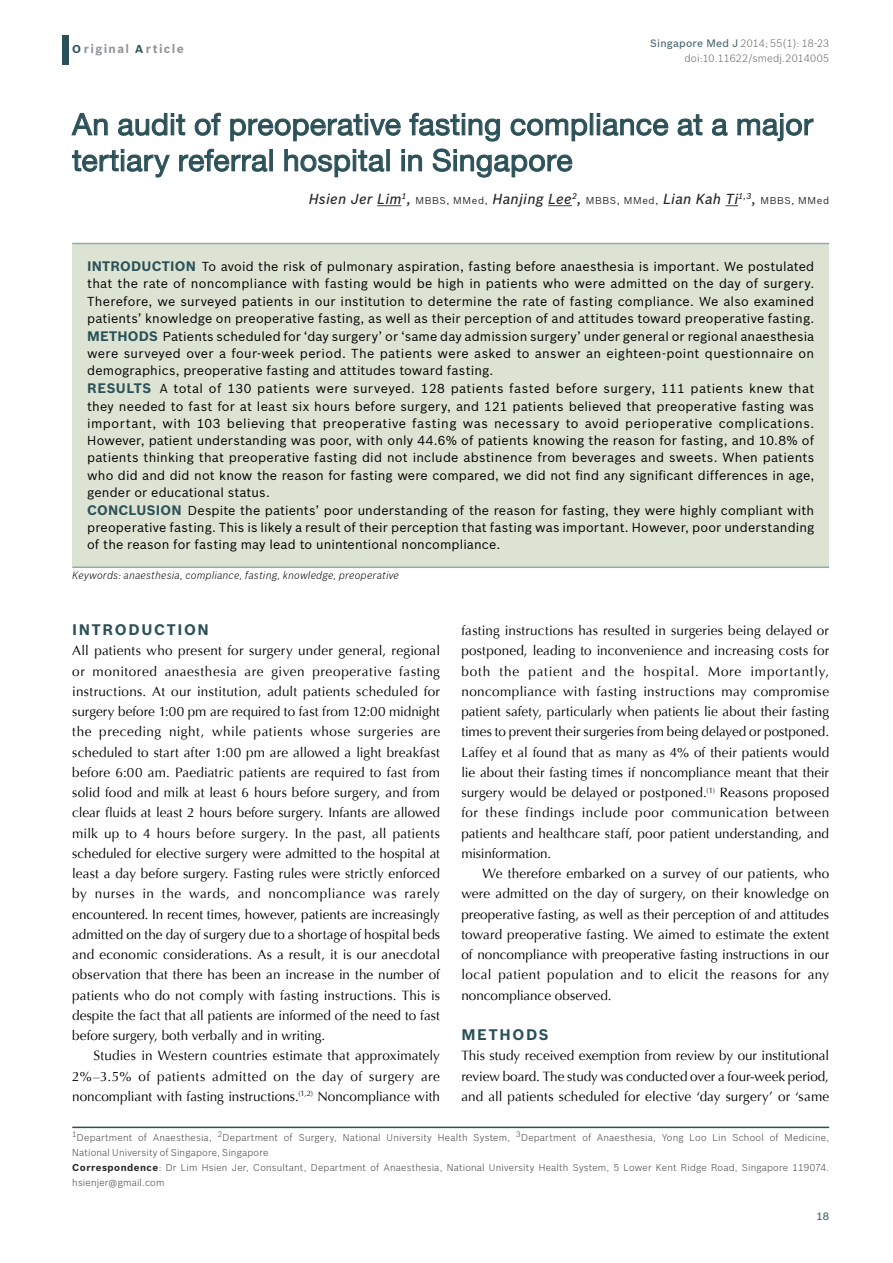
<style>
.page{position:relative;width:893px;height:1263px;background:#fff}
.page>*{position:absolute;margin:0;border:0;box-sizing:border-box;transform-origin:0 0}
.t1{font:30px/36px "Helvetica Neue";letter-spacing:.015em;color:#2b5057}
.t2{font:700 15px "Bosch Sans";letter-spacing:.11em;color:#2b5057}
.t3{font:italic 500 14.25px "Bosch Sans";letter-spacing:.015em;color:#292829}
.t4{font:13.5px/20.2px "Optima";color:#000;text-align:justify}
.t5{font:700 13.5px "Bosch Sans";letter-spacing:.01em;color:#2b5057}
.t6{font:12.75px/17.2px "Bosch Sans";letter-spacing:.01em;color:#000;text-align:justify}
.t7{font:700 12px "Bosch Sans";letter-spacing:.115em;color:#939598}
.t8{font:italic 300 10.5px "Bosch Sans";letter-spacing:.015em;color:#000}
.t9{font:300 10.5px/15px "Bosch Sans";letter-spacing:.015em;color:#636466;text-align:right}
.t10{font:500 10.5px "Bosch Sans";color:#4b6a70}
.t11{font:300 9.75px/15px "Bosch Sans";letter-spacing:.02em;color:#414042}
.t12{font:300 7.8px "Bosch Sans";color:#414042}
.s1{font-size:11.25px;color:#2b5057}
.s2{font-weight:500;color:#4b6a70}
.s3{font-weight:400;font-style:normal;font-size:9.75px}
.s4{font-weight:700;color:#292829}
</style>
<div class="page">
<div style="left:63px;top:35px;width:6px;height:29px;background:#2b5057"></div>
<svg style="left:71px;top:113px;width:37px;height:23px"></svg>
<svg style="left:118px;top:113px;width:67px;height:23px"></svg>
<svg style="left:194px;top:112px;width:27px;height:24px"></svg>
<svg style="left:230px;top:113px;width:171px;height:29px"></svg>
<svg style="left:409px;top:112px;width:91px;height:30px"></svg>
<svg style="left:510px;top:118px;width:78px;height:24px"></svg>
<div style="left:590px;top:113px;width:3px;height:22px;border:1px solid #2b5057"></div>
<svg style="left:597px;top:113px;width:72px;height:23px"></svg>
<svg style="left:677px;top:114px;width:26px;height:22px"></svg>
<svg style="left:712px;top:118px;width:16px;height:18px"></svg>
<svg style="left:737px;top:113px;width:77px;height:29px"></svg>
<svg style="left:72px;top:149px;width:98px;height:29px"></svg>
<svg style="left:179px;top:148px;width:89px;height:24px"></svg>
<div style="left:269px;top:149px;width:4px;height:22px;border:1px solid #2b5057"></div>
<svg style="left:284px;top:149px;width:101px;height:29px"></svg>
<div style="left:386px;top:149px;width:4px;height:22px;border:1px solid #2b5057"></div>
<svg style="left:402px;top:149px;width:20px;height:23px"></svg>
<svg style="left:432px;top:148px;width:141px;height:30px"></svg>
<svg style="left:377px;top:205px;width:24px;height:1px"></svg>
<svg style="left:548px;top:205px;width:24px;height:1px"></svg>
<svg style="left:726px;top:205px;width:12px;height:1px"></svg>
<hr style="left:72px;top:1126px;width:757px;height:2px;background:#2b5057">
<div style="left:72px;top:243px;width:757px;height:323px;background:#dce3d3"></div>
<hr style="left:72px;top:243px;width:757px;height:1px;background:#95a8ab">
<hr style="left:72px;top:566px;width:757px;height:2px;background:#95a8ab">
<p class="t7" style="left:72px;top:41px;width:113px"><span class="s1">O</span> RIGINAL <span class="s1">A</span> RTICLE</p>
<p class="t9" style="left:650px;top:35px;width:180px"><span class="s2">Singapore Med J</span> 2014; 55(1): 18-23 doi:10.11622/smedj.2014005</p>
<h1 class="t1" style="left:72px;top:104px;width:742px">An audit of preoperative fasting compliance at a major tertiary referral hospital in Singapore</h1>
<p class="t3" style="left:309px;top:189px;width:522px">Hsien Jer Lim<sup>1</sup>, <span class="s3">MBBS, MMed,</span> Hanjing Lee<sup>2</sup>, <span class="s3">MBBS, MMed,</span> Lian Kah Ti<sup>1,3</sup>, <span class="s3">MBBS, MMed</span></p>
<p class="t5" style="left:87px;top:258px;width:15px">INTRODUCTION</p>
<p class="t6" style="left:87px;top:258px;width:729px;text-indent:115px">To avoid the risk of pulmonary aspiration, fasting before anaesthesia is important. We postulated that the rate of noncompliance with fasting would be high in patients who were admitted on the day of surgery.<br>Therefore, we surveyed patients in our institution to determine the rate of fasting compliance. We also examined patients’ knowledge on preoperative fasting, as well as their perception of and attitudes toward preoperative fasting.</p>
<p class="t5" style="left:87px;top:327px;width:24px">METHODS</p>
<p class="t6" style="left:87px;top:327px;width:729px;text-indent:76px">Patients scheduled for ‘day surgery’ or ‘same day admission surgery’ under general or regional anaesthesia were surveyed over a four-week period. The patients were asked to answer an eighteen-point questionnaire on demographics, preoperative fasting and attitudes toward fasting.</p>
<p class="t5" style="left:87px;top:380px;width:20px">RESU</p>
<p class="t5" style="left:126px;top:380px;width:17px">LTS</p>
<p class="t6" style="left:87px;top:380px;width:729px;text-indent:73px">A total of 130 patients were surveyed. 128 patients fasted before surgery, 111 patients knew that they needed to fast for at least six hours before surgery, and 121 patients believed that preoperative fasting was important, with 103 believing that preoperative fasting was necessary to avoid perioperative complications.<br>However, patient understanding was poor, with only 44.6% of patients knowing the reason for fasting, and 10.8% of patients thinking that preoperative fasting did not include abstinence from beverages and sweets. When patients who did and did not know the reason for fasting were compared, we did not find any significant differences in age, gender or educational status.</p>
<p class="t5" style="left:87px;top:501px;width:22px">CONC</p>
<p class="t5" style="left:129px;top:501px;width:18px">LUSION</p>
<p class="t6" style="left:87px;top:501px;width:729px;text-indent:101px">Despite the patients’ poor understanding of the reason for fasting, they were highly compliant with preoperative fasting. This is likely a result of their perception that fasting was important. However, poor understanding of the reason for fasting may lead to unintentional noncompliance.</p>
<p class="t8" style="left:72px;top:569px;width:328px">Keywords: anaesthesia, compliance, fasting, knowledge, preoperative</p>
<p class="t2" style="left:72px;top:620px;width:138px">INTRODUCTION</p>
<p class="t4" style="left:72px;top:641px;width:369px">All patients who present for surgery under general, regional or monitored anaesthesia are given preoperative fasting instructions. At our institution, adult patients scheduled for surgery before 1:00 pm are required to fast from 12:00 midnight the preceding night, while patients whose surgeries are scheduled to start after 1:00 pm are allowed a light breakfast before 6:00 am. Paediatric patients are required to fast from solid food and milk at least 6 hours before surgery, and from clear fluids at least 2 hours before surgery. Infants are allowed milk up to 4 hours before surgery. In the past, all patients scheduled for elective surgery were admitted to the hospital at least a day before surgery. Fasting rules were strictly enforced by nurses in the wards, and noncompliance was rarely encountered. In recent times, however, patients are increasingly admitted on the day of surgery due to a shortage of hospital beds and economic considerations. As a result, it is our anecdotal observation that there has been an increase in the number of patients who do not comply with fasting instructions. This is despite the fact that all patients are informed of the need to fast before surgery, both verbally and in writing.</p>
<p class="t4" style="left:72px;top:1046px;width:369px;text-indent:21px">Studies in Western countries estimate that approximately 2%–3.5% of patients admitted on the day of surgery are noncompliant with fasting instructions.<sup>(1,2)</sup> Noncompliance with</p>
<p class="t4" style="left:461px;top:620px;width:369px">fasting instructions has resulted in surgeries being delayed or postponed, leading to inconvenience and increasing costs for both the patient and the hospital. More importantly, noncompliance with fasting instructions may compromise patient safety, particularly when patients lie about their fasting times to prevent their surgeries from being delayed or postponed.<br>Laffey et al found that as many as 4% of their patients would lie about their fasting times if noncompliance meant that their surgery would be delayed or postponed.<sup>(1)</sup> Reasons proposed for these findings include poor communication between patients and healthcare staff, poor patient understanding, and misinformation.</p>
<p class="t4" style="left:461px;top:863px;width:369px;text-indent:21px">We therefore embarked on a survey of our patients, who were admitted on the day of surgery, on their knowledge on preoperative fasting, as well as their perception of and attitudes toward preoperative fasting. We aimed to estimate the extent of noncompliance with preoperative fasting instructions in our local patient population and to elicit the reasons for any noncompliance observed.</p>
<p class="t2" style="left:461px;top:1025px;width:89px">METHODS</p>
<p class="t4" style="left:461px;top:1046px;width:369px">This study received exemption from review by our institutional review board. The study was conducted over a four-week period, and all patients scheduled for elective ‘day surgery’ or ‘same</p>
<p class="t12" style="left:72px;top:1129px;width:6px">1</p>
<p class="t11" style="left:77px;top:1130px;width:136px">Department of Anaesthesia,</p>
<p class="t12" style="left:218px;top:1129px;width:6px">2</p>
<p class="t11" style="left:223px;top:1130px;width:289px">Department of Surgery, National University Health System,</p>
<p class="t12" style="left:516px;top:1129px;width:6px">3</p>
<p class="t11" style="left:521px;top:1130px;width:310px">Department of Anaesthesia, Yong Loo Lin School of Medicine,</p>
<p class="t11" style="left:72px;top:1145px;width:758px">National University of Singapore, Singapore<br><span class="s4">CORRESPONDENCE</span>: Dr Lim Hsien Jer, Consultant, Department of Anaesthesia, National University Health System, 5 Lower Kent Ridge Road, Singapore 119074. hsienjer@gmail.com</p>
<p class="t10" style="left:816px;top:1210px;width:14px">18</p>
</div>
